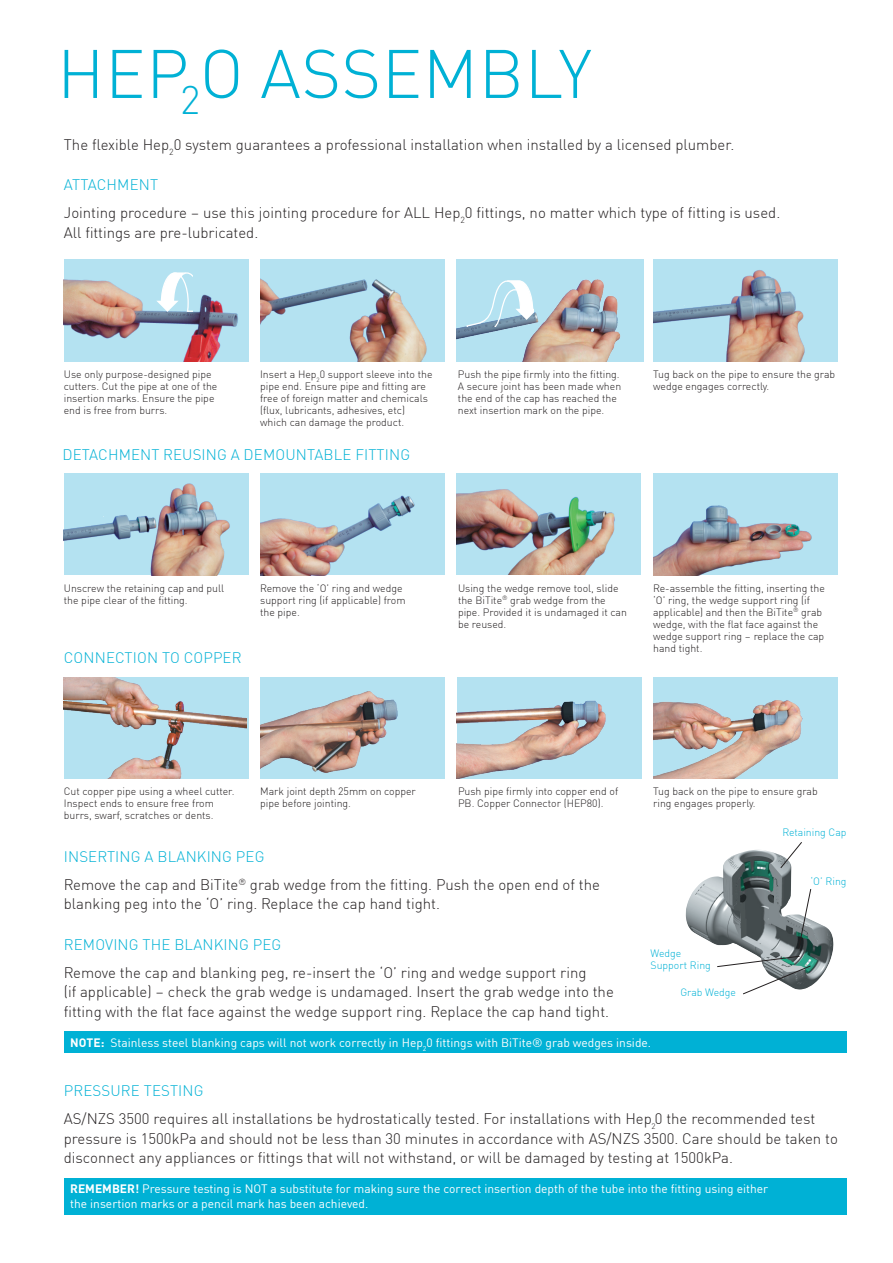
<style>
.page{position:relative;width:893px;height:1263px;background:#fff}
.page>*{position:absolute;margin:0;border:0;box-sizing:border-box;transform-origin:0 0}
.THERMA_Head_1{font:300 67.5px "DINOT";letter-spacing:.01em;color:#00b1d5}
.THERMA_Body{font:300 15px/19.5px "DINOT";color:#231f20}
.THERMA_Head_4{font:300 15px "DINOT";letter-spacing:.01em;color:#00b1d5}
.THERMA_boxed_text{font:12px/15px "DINOT";color:#fff}
.THERMA_Body_Small{font:300 10.5px/12px "DINOT";color:#231f20}
.t1{font:300 10.5px/12.8px "DINOT";color:#00b1d5}
.s1{font-weight:700}
</style>
<div class="page">
<img style="left:64px;top:677px;width:183px;height:102px">
<div style="left:260px;top:677px;width:185px;height:102px;background:#b4e2f1"></div>
<img style="left:260px;top:691px;width:138px;height:82px">
<img style="left:457px;top:677px;width:181px;height:101px">
<div style="left:653px;top:677px;width:185px;height:102px;background:#b4e2f1"></div>
<img style="left:653px;top:700px;width:150px;height:79px">
<div style="left:64px;top:1031px;width:782px;height:22px;background:#00b1d5"></div>
<div style="left:64px;top:1178px;width:782px;height:37px;background:#00b1d5"></div>
<img style="left:686px;top:850px;width:147px;height:136px">
<svg style="left:780px;top:842px;width:22px;height:26px"></svg>
<svg style="left:798px;top:888px;width:13px;height:61px"></svg>
<svg style="left:717px;top:956px;width:94px;height:38px"></svg>
<img style="left:64px;top:260px;width:185px;height:102px">
<img style="left:260px;top:260px;width:185px;height:102px">
<img style="left:457px;top:260px;width:185px;height:102px">
<img style="left:653px;top:260px;width:184px;height:102px">
<svg style="left:156px;top:272px;width:37px;height:40px"></svg>
<svg style="left:466px;top:278px;width:67px;height:48px"></svg>
<svg style="left:674px;top:305px;width:13px;height:1px"></svg>
<img style="left:64px;top:473px;width:184px;height:102px">
<img style="left:260px;top:473px;width:185px;height:102px">
<img style="left:456px;top:473px;width:185px;height:101px">
<img style="left:653px;top:473px;width:185px;height:102px">
<svg style="left:94px;top:516px;width:12px;height:1px"></svg>
<p class="THERMA_Head_1" style="left:57px;top:23px;width:536px">HEP<sub>2</sub>O ASSEMBLY</p>
<p class="THERMA_Body" style="left:64px;top:133px;width:672px">The flexible Hep<sub>2</sub>0 system guarantees a professional installation when installed by a licensed plumber.</p>
<p class="THERMA_Head_4" style="left:64px;top:174px;width:96px">ATTACHMENT</p>
<p class="THERMA_Body" style="left:64px;top:202px;width:718px">Jointing procedure – use this jointing procedure for ALL Hep<sub>2</sub>0 fittings, no matter which type of fitting is used.<br>All fittings are pre-lubricated.</p>
<p class="THERMA_Body_Small" style="left:64px;top:368px;width:155px">Use only purpose-designed pipe cutters. Cut the pipe at one of the insertion marks. Ensure the pipe end is free from burrs.</p>
<p class="THERMA_Body_Small" style="left:260px;top:368px;width:174px">Insert a Hep<sub>2</sub>0 support sleeve into the pipe end. Ensure pipe and fitting are free of foreign matter and chemicals (flux, lubricants, adhesives, etc) which can damage the product.</p>
<p class="THERMA_Body_Small" style="left:458px;top:368px;width:165px">Push the pipe firmly into the fitting.<br>A secure joint has been made when the end of the cap has reached the next insertion mark on the pipe.</p>
<p class="THERMA_Head_4" style="left:62px;top:443px;width:349px">DETACHMENT REUSING A DEMOUNTABLE FITTING</p>
<p class="THERMA_Body_Small" style="left:653px;top:368px;width:184px">Tug back on the pipe to ensure the grab wedge engages correctly.</p>
<p class="THERMA_Body_Small" style="left:64px;top:581px;width:162px">Unscrew the retaining cap and pull the pipe clear of the fitting.</p>
<p class="THERMA_Body_Small" style="left:260px;top:581px;width:147px">Remove the ‘O’ ring and wedge support ring (if applicable) from the pipe.</p>
<p class="THERMA_Body_Small" style="left:458px;top:581px;width:170px">Using the wedge remove tool, slide the BiTite<sup>®</sup> grab wedge from the pipe. Provided it is undamaged it can be reused.</p>
<p class="THERMA_Body_Small" style="left:653px;top:581px;width:173px">Re-assemble the fitting, inserting the ‘O’ ring, the wedge support ring (if applicable) and then the BiTite<sup>®</sup> grab wedge, with the flat face against the wedge support ring – replace the cap hand tight.</p>
<p class="THERMA_Head_4" style="left:64px;top:647px;width:179px">CONNECTION TO COPPER</p>
<p class="THERMA_Body_Small" style="left:64px;top:785px;width:172px">Cut copper pipe using a wheel cutter.<br>Inspect ends to ensure free from burrs, swarf, scratches or dents.</p>
<p class="THERMA_Body_Small" style="left:260px;top:785px;width:157px">Mark joint depth 25mm on copper pipe before jointing.</p>
<p class="THERMA_Body_Small" style="left:458px;top:785px;width:162px">Push pipe firmly into copper end of<br>PB. Copper Connector (HEP80).</p>
<p class="THERMA_Body_Small" style="left:653px;top:785px;width:166px">Tug back on the pipe to ensure grab ring engages properly.</p>
<p class="THERMA_Head_4" style="left:64px;top:845px;width:202px">INSERTING A BLANKING PEG</p>
<p class="THERMA_Body" style="left:64px;top:873px;width:538px">Remove the cap and BiTite<sup>®</sup> grab wedge from the fitting. Push the open end of the blanking peg into the ‘O’ ring. Replace the cap hand tight.</p>
<p class="THERMA_Head_4" style="left:64px;top:933px;width:219px">REMOVING THE BLANKING PEG</p>
<p class="THERMA_Body" style="left:64px;top:961px;width:552px">Remove the cap and blanking peg, re-insert the ‘O’ ring and wedge support ring<br>(if applicable) – check the grab wedge is undamaged. Insert the grab wedge into the fitting with the flat face against the wedge support ring. Replace the cap hand tight.</p>
<p class="THERMA_boxed_text" style="left:70px;top:1034px;width:582px"><span class="s1">NOTE:</span> Stainless steel blanking caps will not work correctly in Hep<sub>2</sub>0 fittings with BiTite® grab wedges inside.</p>
<p class="THERMA_Head_4" style="left:64px;top:1079px;width:141px">PRESSURE TESTING</p>
<p class="THERMA_Body" style="left:64px;top:1108px;width:776px">AS/NZS 3500 requires all installations be hydrostatically tested. For installations with Hep<sub>2</sub>0 the recommended test pressure is 1500kPa and should not be less than 30 minutes in accordance with AS/NZS 3500. Care should be taken to disconnect any appliances or fittings that will not withstand, or will be damaged by testing at 1500kPa.</p>
<p class="THERMA_boxed_text" style="left:70px;top:1180px;width:700px"><span class="s1">REMEMBER!</span> Pressure testing is NOT a substitute for making sure the correct insertion depth of the tube into the fitting using either the insertion marks or a pencil mark has been achieved.</p>
<p class="t1" style="left:782px;top:825px;width:66px">Retaining Cap</p>
<p class="t1" style="left:810px;top:874px;width:37px">‘O’ Ring</p>
<p class="t1" style="left:651px;top:945px;width:62px">Wedge<br>Support Ring</p>
<p class="t1" style="left:680px;top:985px;width:57px">Grab Wedge</p>
</div>
